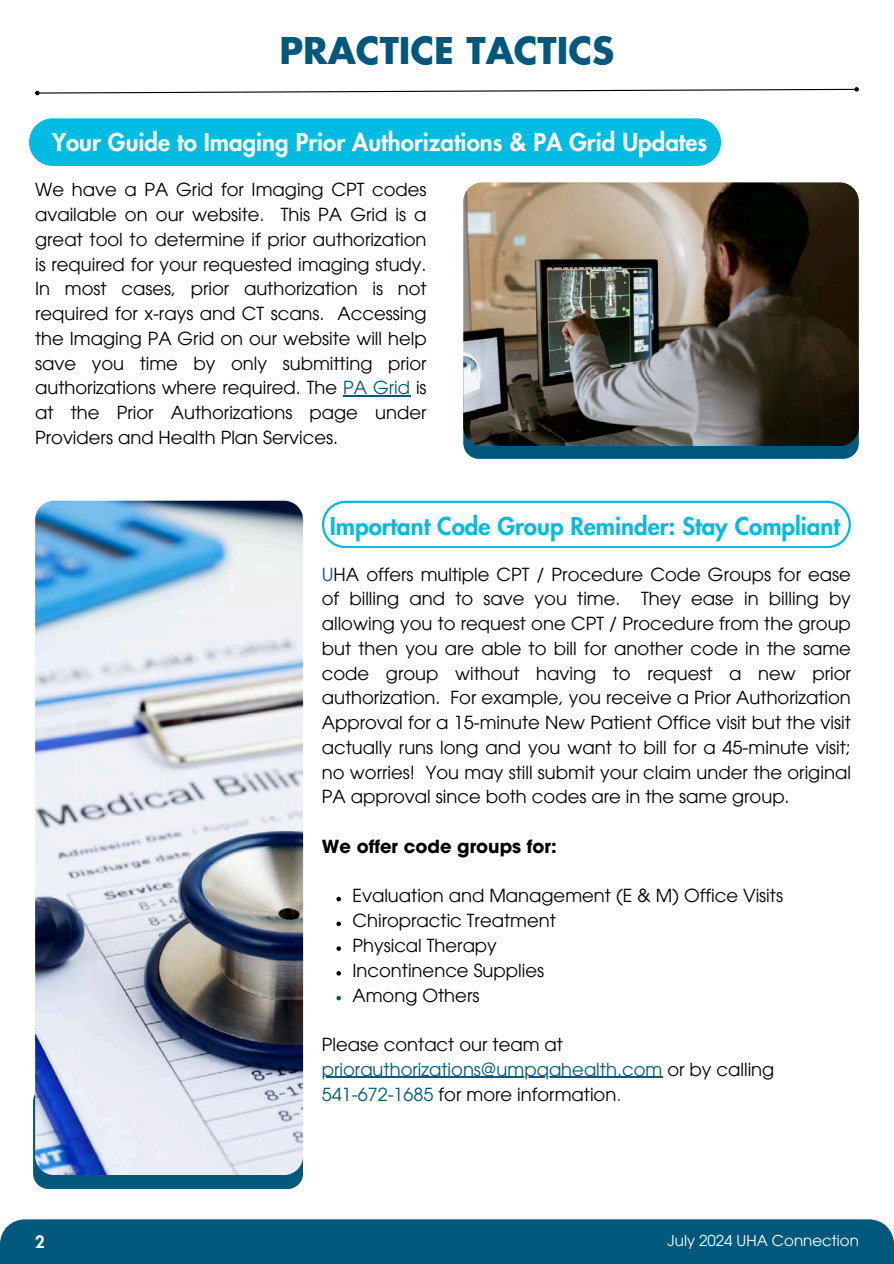
<style>
.page{position:relative;width:894px;height:1264px;background:#fff}
.page>*{position:absolute;margin:0;border:0;box-sizing:border-box;transform-origin:0 0}
.t1{font:700 36px "Futura LT Pro";color:#00587c}
.t2{font:800 24px "Futura LT Pro";color:#fff}
.t3{font:800 24px "Futura LT Pro";color:#00bce2}
.t4{font:18px/24.8px "ITC Avant Garde Pro";color:#000;text-align:justify}
.t5{font:700 18px "ITC Avant Garde Pro";color:#000}
.t6{font:800 16.5px "Futura LT Pro";color:#fff}
.t7{font:15px "ITC Avant Garde Pro";color:#fff}
.s1{color:#00587c}
</style>
<div class="page">
<svg style="left:35px;top:87px;width:823px;height:8px"></svg>
<div style="left:463px;top:355px;width:395px;height:104px;background:#00587c;border-radius:16px"></div>
<img style="left:463px;top:182px;width:395px;height:264px">
<div style="left:29px;top:118px;width:691px;height:48px;background:#00bce2;border-radius:24px"></div>
<hr style="left:343px;top:395px;width:67px;height:2px;background:#00587c">
<svg style="left:336px;top:896px;width:5px;height:5px"></svg>
<svg style="left:336px;top:921px;width:5px;height:5px"></svg>
<svg style="left:336px;top:946px;width:5px;height:4px"></svg>
<svg style="left:336px;top:971px;width:5px;height:4px"></svg>
<svg style="left:336px;top:995px;width:5px;height:5px"></svg>
<hr style="left:322px;top:1076px;width:340px;height:2px;background:#00587c">
<div style="left:33px;top:1085px;width:270px;height:104px;background:#00587c;border-radius:16px"></div>
<img style="left:35px;top:500px;width:268px;height:674px">
<div style="left:0;top:1219px;width:893px;height:44px;background:#00587c"></div>
<svg style="left:322px;top:500px;width:528px;height:48px"></svg>
<h1 class="t1" style="left:279px;top:22px;width:336px">PRACTICE TACTICS</h1>
<h2 class="t2" style="left:52px;top:123px;width:656px">Your Guide to Imaging Prior Authorizations &amp; PA Grid Updates</h2>
<p class="t4" style="left:35px;top:177px;width:393px">We have a PA Grid for Imaging CPT codes available on our website. This PA Grid is a great tool to determine if prior authorization is required for your requested imaging study.<br>In most cases, prior authorization is not required for x-rays and CT scans. Accessing the Imaging PA Grid on our website will help save you time by only submitting prior authorizations where required. The <span class="s1">PA Grid</span> is at the Prior Authorizations page under Providers and Health Plan Services.</p>
<h2 class="t3" style="left:329px;top:508px;width:511px">Important Code Group Reminder: Stay Compliant</h2>
<p class="t4" style="left:322px;top:561px;width:530px"><span class="s1">U</span>HA offers multiple CPT / Procedure Code Groups for ease of billing and to save you time. They ease in billing by allowing you to request one CPT / Procedure from the group but then you are able to bill for another code in the same code group without having to request a new prior authorization. For example, you receive a Prior Authorization Approval for a 15-minute New Patient Office visit but the visit actually runs long and you want to bill for a 45-minute visit; no worries! You may still submit your claim under the original PA approval since both codes are in the same group.</p>
<p class="t5" style="left:322px;top:834px;width:236px">We offer code groups for:</p>
<p class="t4" style="left:352px;top:883px;width:432px;text-align:left">Evaluation and Management (E &amp; M) Office Visits<br>Chiropractic Treatment<br>Physical Therapy<br>Incontinence Supplies<br>Among Others</p>
<p class="t4" style="left:322px;top:1031px;width:454px;text-align:left">Please contact our team at <span class="s1">priorauthorizations@umpqahealth.com</span> or by calling<br><span class="s1">541-672-1685</span> for more information<span class="s1">.</span></p>
<p class="t6" style="left:35px;top:1229px;width:11px">2</p>
<p class="t7" style="left:667px;top:1230px;width:193px">July 2024 UHA Connection</p>
</div>
